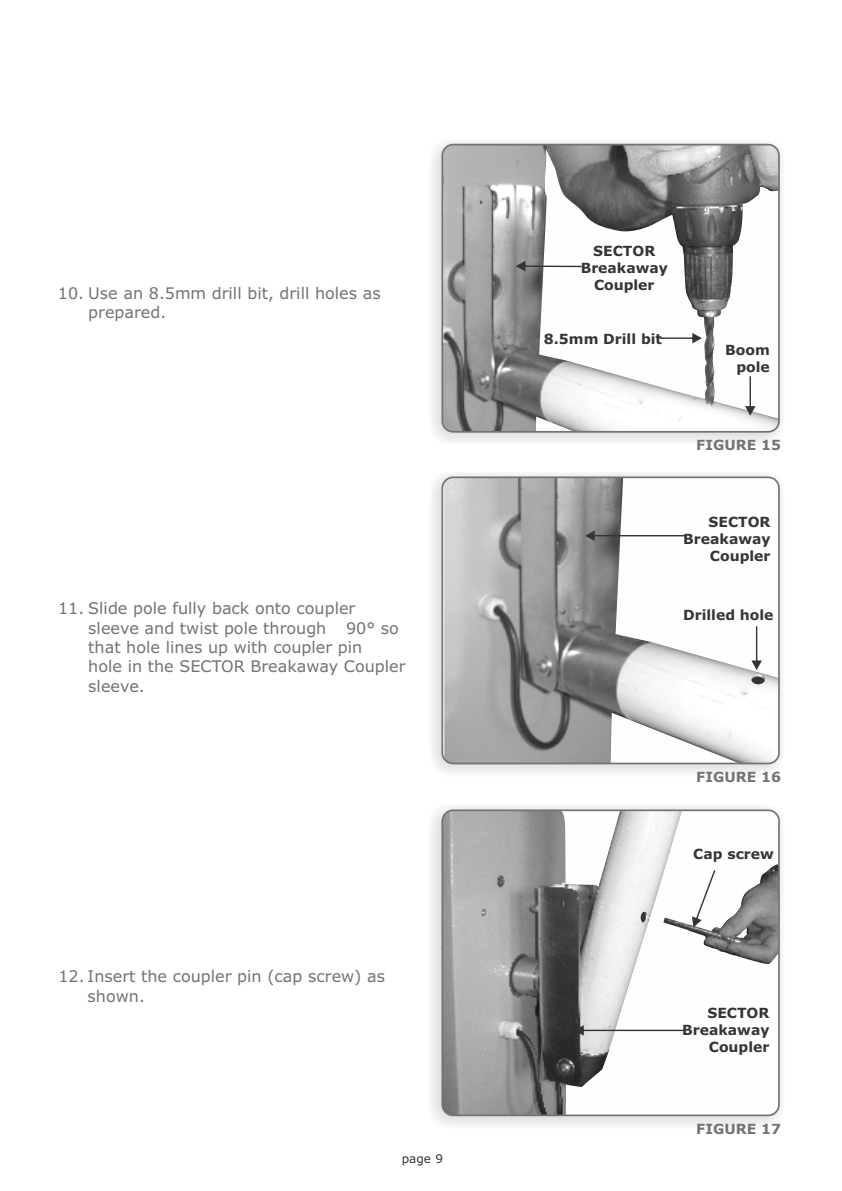
<style>
.page{position:relative;width:842px;height:1191px;background:#fff}
.page>*{position:absolute;margin:0;border:0;box-sizing:border-box;transform-origin:0 0}
.t1{font:16px/19.4px "Verdana";color:#727376}
.t2{font:700 14px/17px "Verdana";color:#373435;text-align:right}
.t3{font:700 14px "Verdana";color:#727376}
.t4{font:12px "Verdana";color:#373435}
</style>
<div class="page">
<div style="left:429px;top:139px;width:355px;height:306px;background:#373435;opacity:.2"></div>
<img style="left:442px;top:145px;width:337px;height:287px">
<div style="left:441px;top:144px;width:339px;height:288px;border:2px solid #727376;border-radius:11px"></div>
<div style="left:429px;top:472px;width:355px;height:305px;background:#373435;opacity:.2"></div>
<img style="left:444px;top:477px;width:335px;height:286px">
<div style="left:441px;top:476px;width:339px;height:288px;border:2px solid #727376;border-radius:11px"></div>
<div style="left:428px;top:804px;width:357px;height:325px;background:#373435;opacity:.2"></div>
<img style="left:442px;top:810px;width:337px;height:305px">
<div style="left:441px;top:809px;width:339px;height:307px;border:2px solid #727376;border-radius:11px"></div>
<svg style="left:516px;top:261px;width:66px;height:10px"></svg>
<svg style="left:660px;top:333px;width:42px;height:10px"></svg>
<svg style="left:745px;top:376px;width:10px;height:40px"></svg>
<svg style="left:751px;top:626px;width:11px;height:44px"></svg>
<svg style="left:585px;top:530px;width:101px;height:11px"></svg>
<svg style="left:751px;top:674px;width:14px;height:10px"></svg>
<div style="left:751px;top:676px;width:13px;height:8px;background:#373435;border-radius:50%"></div>
<svg style="left:640px;top:911px;width:8px;height:12px"></svg>
<div style="left:640px;top:912px;width:6px;height:10px;background:#373435;border-radius:50%"></div>
<svg style="left:692px;top:870px;width:23px;height:57px"></svg>
<svg style="left:574px;top:1025px;width:111px;height:10px"></svg>
<p class="t1" style="left:88px;top:285px;width:294px;text-indent:-30px">10. Use an 8.5mm drill bit, drill holes as prepared.</p>
<p class="t1" style="left:88px;top:600px;width:319px;text-indent:-30px">11. Slide pole fully back onto coupler sleeve and twist pole through 90° so that hole lines up with coupler pin<br>hole in the SECTOR Breakaway Coupler sleeve.</p>
<p class="t1" style="left:88px;top:968px;width:299px;text-indent:-29px">12. Insert the coupler pin (cap screw) as shown.</p>
<p class="t4" style="left:402px;top:1153px;width:43px">page 9</p>
<p class="t2" style="left:581px;top:244px;width:89px;text-align:center">SECTOR<br>Breakaway<br>Coupler</p>
<p class="t2" style="left:544px;top:331px;width:120px">8.5mm Drill bit</p>
<p class="t2" style="left:725px;top:342px;width:46px">Boom pole</p>
<p class="t3" style="left:696px;top:440px;width:86px">FIGURE 15</p>
<p class="t2" style="left:683px;top:514px;width:89px">SECTOR<br>Breakaway<br>Coupler</p>
<p class="t2" style="left:683px;top:608px;width:92px">Drilled hole</p>
<p class="t3" style="left:696px;top:771px;width:86px">FIGURE 16</p>
<p class="t2" style="left:693px;top:846px;width:82px">Cap screw</p>
<p class="t2" style="left:682px;top:1006px;width:89px">SECTOR<br>Breakaway<br>Coupler</p>
<p class="t3" style="left:696px;top:1123px;width:86px">FIGURE 17</p>
</div>
